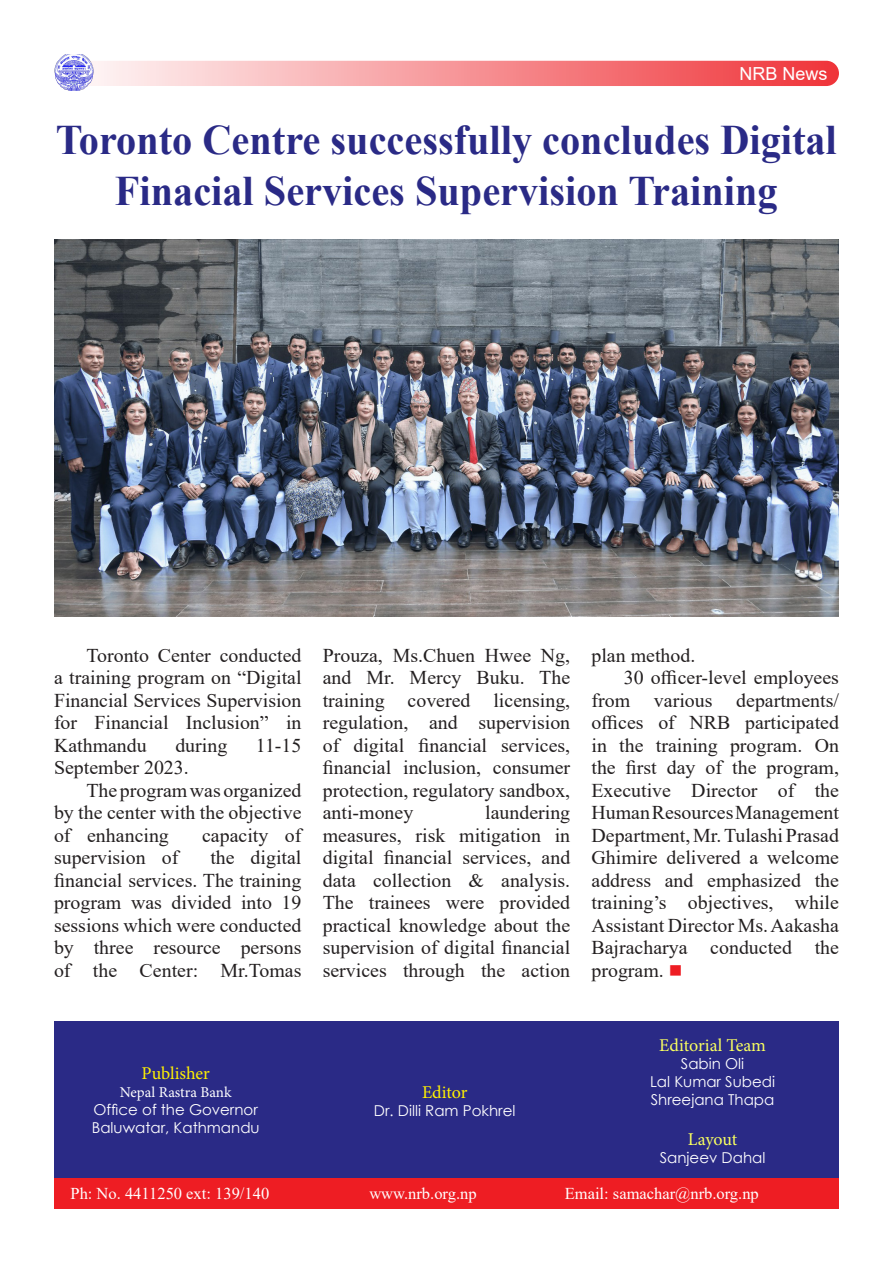
<style>
.page{position:relative;width:893px;height:1263px;background:#fff}
.page>*{position:absolute;margin:0;border:0;box-sizing:border-box;transform-origin:0 0}
.Heading{font:700 42px/51px "Times New Roman";color:#2a2a86;text-align:center;scale:.96 1}
.Body_Text{font:19.5px/22.5px "Times New Roman";color:#231f20;text-align:justify}
.t1{font:18px "Minion Pro";letter-spacing:-.005em;color:#f9ff60}
.t2{font:18px "Minion Pro";letter-spacing:-.005em;color:#fff101}
.t3{font:18px "Arial";color:#fff}
.t4{font:18px "Times New Roman";color:#fff}
.t5{font:16.5px "Times New Roman";color:#fff}
.t6{font:15px "Century Gothic";color:#fff}
.t7{font:15px "Minion Pro";color:#fff}
.s1{color:#ee1d23}
</style>
<div class="page">
<div style="left:54px;top:61px;width:785px;height:25px;background:linear-gradient(to right,#fefdfd,#ef3338);border-radius:13px"></div>
<img style="left:54px;top:54px;width:39px;height:36px">
<div style="left:54px;top:1022px;width:785px;height:185px;background:#2a2a86"></div>
<div style="left:54px;top:1178px;width:785px;height:31px;background:#ee1d23"></div>
<img style="left:54px;top:240px;width:785px;height:377px">
<p class="t3" style="left:739px;top:62px;width:90px">NRB News</p>
<p class="Heading" style="left:56px;top:113px;width:815px">Toronto Centre successfully concludes Digital<br>Finacial Services Supervision Training</p>
<p class="Body_Text" style="left:54px;top:643px;width:249px;text-indent:32px">Toronto Center conducted a training program on “Digital Financial Services Supervision for Financial Inclusion” in Kathmandu</p>
<p class="Body_Text" style="left:175px;top:733px;width:53px">during</p>
<p class="Body_Text" style="left:256px;top:733px;width:47px">11-15</p>
<p class="Body_Text" style="left:54px;top:756px;width:136px">September 2023.</p>
<p class="Body_Text" style="left:54px;top:778px;width:249px;text-indent:32px">The program was organized by the center with the objective of enhancing</p>
<p class="Body_Text" style="left:202px;top:823px;width:101px">capacity of</p>
<p class="Body_Text" style="left:54px;top:846px;width:249px;text-indent:156px">the digital financial services. The training program was divided into 19 sessions which were conducted by three resource persons of the Center: Mr.Tomas</p>
<p class="Body_Text" style="left:54px;top:846px;width:126px">supervision of</p>
<p class="Body_Text" style="left:323px;top:643px;width:249px">Prouza, Ms.Chuen Hwee Ng, and Mr. Mercy Buku. The training covered licensing, regulation, and supervision of digital financial services, financial inclusion, consumer protection, regulatory sandbox, anti-money</p>
<p class="Body_Text" style="left:323px;top:801px;width:249px;text-indent:162px">laundering measures, risk mitigation in digital financial services, and data collection &amp; analysis.<br>The trainees were provided practical knowledge about the supervision of digital financial services through the action</p>
<p class="Body_Text" style="left:591px;top:643px;width:105px">plan method.</p>
<p class="Body_Text" style="left:591px;top:666px;width:249px;text-indent:32px">30 officer-level employees from various departments/ offices of NRB participated in the training program. On the first day of the program, Executive Director of the Human Resources Management Department, Mr. Tulashi Prasad Ghimire delivered a welcome address and emphasized the training’s objectives, while Assistant Director Ms. Aakasha Bajracharya conducted the program. <span class="s1">■</span></p>
<p class="t2" style="left:142px;top:1061px;width:70px">Publisher</p>
<p class="t7" style="left:120px;top:1082px;width:113px">Nepal Rastra Bank</p>
<p class="t6" style="left:94px;top:1099px;width:166px">Office of the Governor</p>
<p class="t6" style="left:92px;top:1117px;width:170px">Baluwatar, Kathmandu</p>
<p class="t2" style="left:422px;top:1080px;width:47px">Editor</p>
<p class="t6" style="left:374px;top:1100px;width:143px">Dr. Dilli Ram Pokhrel</p>
<p class="t1" style="left:659px;top:1033px;width:108px">Editorial Team</p>
<p class="t6" style="left:681px;top:1053px;width:65px">Sabin Oli</p>
<p class="t6" style="left:650px;top:1071px;width:127px">Lal Kumar Subedi</p>
<p class="t6" style="left:651px;top:1089px;width:125px">Shreejana Thapa</p>
<p class="t1" style="left:688px;top:1127px;width:51px">Layout</p>
<p class="t6" style="left:660px;top:1147px;width:107px">Sanjeev Dahal</p>
<p class="t4" style="left:445px;top:1180px;width:10px">7</p>
<p class="t5" style="left:70px;top:1182px;width:200px">Ph: No. 4411250 ext: 139/140</p>
<p class="t5" style="left:369px;top:1182px;width:109px">www.nrb.org.np</p>
<p class="t5" style="left:565px;top:1182px;width:196px">Email: samachar@nrb.org.np</p>
</div>
